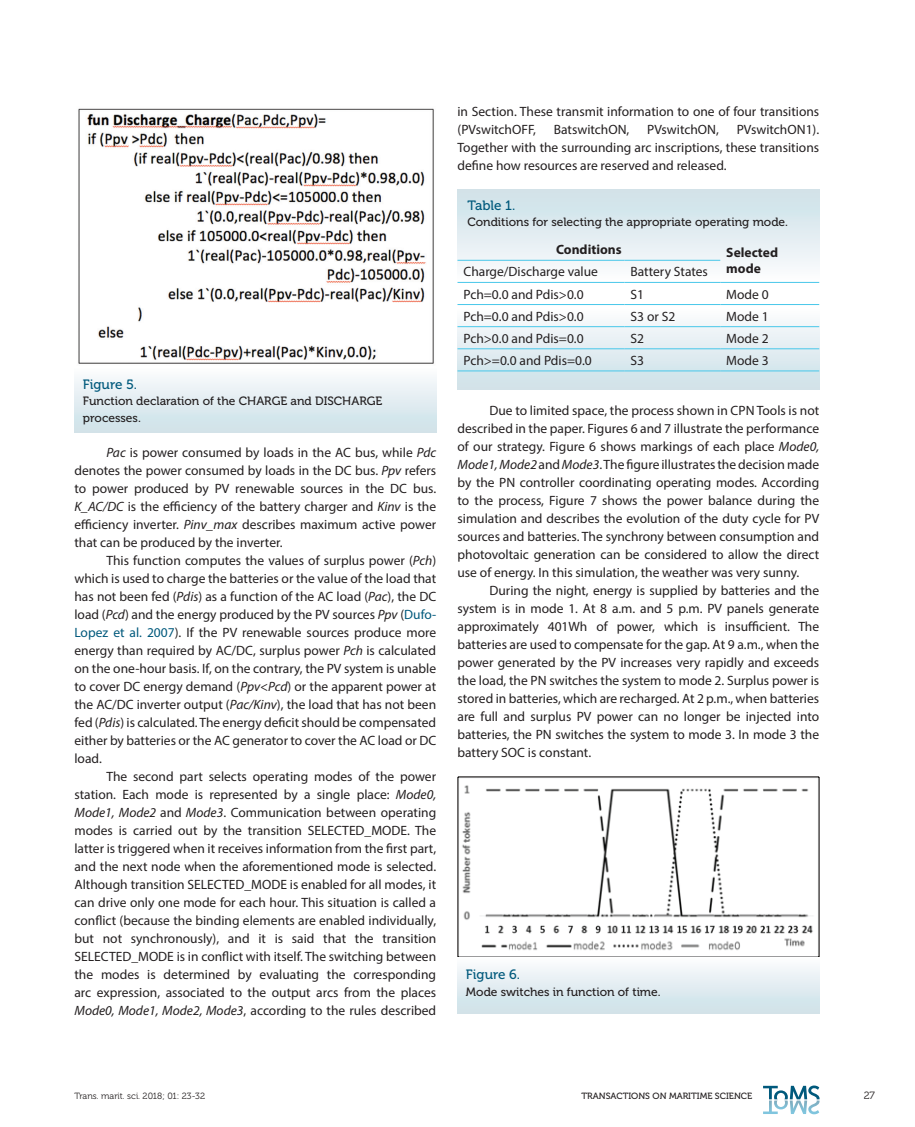
<style>
.page{position:relative;width:915px;height:1127px;background:#fff}
.page>*{position:absolute;margin:0;border:0;box-sizing:border-box;transform-origin:0 0}
.t1{font:13.5px/18px "Myriad Pro";color:#231f20;text-align:justify}
.t2{font:13.5px "Museo 500";color:#00597c}
.t3{font:700 13.5px "Myriad Pro";color:#231f20}
.t4{font:12px/16.5px "Museo 500";color:#231f20}
.t5{font:10.5px "Museo 300";color:#231f20}
.t6{font:9px "Museo 300";color:#231f20}
.t7{font:9px "Museo 500";color:#231f20}
.s1{font-style:italic}
.s2{color:#00597c}
</style>
<div class="page">
<svg style="left:763px;top:1085px;width:56px;height:29px"></svg>
<div style="left:74px;top:366px;width:363px;height:67px;background:linear-gradient(to bottom,#fdfdfe,#cce0e8)"></div>
<div style="left:457px;top:956px;width:362px;height:57px;background:linear-gradient(to bottom,#fdfdfe,#cce0e7)"></div>
<img style="left:78px;top:108px;width:356px;height:256px">
<svg style="left:457px;top:322px;width:362px;height:67px;background:#ddeaf0"></svg>
<div style="left:457px;top:189px;width:362px;height:92px;background:linear-gradient(to bottom,#cce0e7,#fafbfd)"></div>
<hr style="left:457px;top:260px;width:167px;height:1px;background:#47c7ea">
<hr style="left:624px;top:260px;width:96px;height:1px;background:#47c7ea">
<hr style="left:457px;top:282px;width:167px;height:1px;background:#47c7ea">
<hr style="left:624px;top:282px;width:96px;height:1px;background:#47c7ea">
<hr style="left:720px;top:282px;width:99px;height:1px;background:#47c7ea">
<hr style="left:457px;top:304px;width:167px;height:1px;background:#47c7ea">
<hr style="left:624px;top:304px;width:96px;height:1px;background:#47c7ea">
<hr style="left:720px;top:304px;width:99px;height:1px;background:#47c7ea">
<hr style="left:457px;top:326px;width:167px;height:1px;background:#47c7ea">
<hr style="left:624px;top:326px;width:96px;height:1px;background:#47c7ea">
<hr style="left:720px;top:326px;width:99px;height:1px;background:#47c7ea">
<hr style="left:457px;top:348px;width:167px;height:1px;background:#47c7ea">
<hr style="left:624px;top:348px;width:96px;height:1px;background:#47c7ea">
<hr style="left:720px;top:348px;width:99px;height:1px;background:#47c7ea">
<hr style="left:457px;top:371px;width:167px;height:1px;background:#47c7ea">
<hr style="left:624px;top:371px;width:96px;height:1px;background:#47c7ea">
<hr style="left:720px;top:371px;width:99px;height:1px;background:#47c7ea">
<img style="left:457px;top:776px;width:362px;height:180px">
<p class="t2" style="left:83px;top:377px;width:56px">Figure 5.</p>
<p class="t4" style="left:83px;top:393px;width:301px">Function declaration of the CHARGE and DISCHARGE processes.</p>
<p class="t1" style="left:74px;top:443px;width:363px;text-indent:32px"><span class="s1">Pac</span> is power consumed by loads in the AC bus, while <span class="s1">Pdc </span>denotes the power consumed by loads in the DC bus. <span class="s1">Ppv</span> refers to power produced by PV renewable sources in the DC bus.<br><span class="s1">K_AC/DC</span> is the efficiency of the battery charger and <span class="s1">Kinv</span> is the efficiency inverter. <span class="s1">Pinv_max</span> describes maximum active power that can be produced by the inverter.</p>
<p class="t1" style="left:74px;top:551px;width:363px;text-indent:32px">This function computes the values of surplus power (<span class="s1">Pch</span>) which is used to charge the batteries or the value of the load that has not been fed (<span class="s1">Pdis</span>) as a function of the AC load (<span class="s1">Pac</span>), the DC load (<span class="s1">Pcd</span>) and the energy produced by the PV sources <span class="s1">Ppv</span> (<span class="s2">Dufo-Lopez et al. 2007</span>). If the PV renewable sources produce more energy than required by AC/DC, surplus power <span class="s1">Pch</span> is calculated on the one-hour basis. If, on the contrary, the PV system is unable to cover DC energy demand (<span class="s1">Ppv&lt;Pcd</span>) or the apparent power at the AC/DC inverter output (<span class="s1">Pac/Kinv</span>), the load that has not been fed (<span class="s1">Pdis</span>) is calculated. The energy deficit should be compensated either by batteries or the AC generator to cover the AC load or DC load.</p>
<p class="t1" style="left:74px;top:767px;width:363px;text-indent:32px">The second part selects operating modes of the power station. Each mode is represented by a single place: <span class="s1">Mode0, Mode1, Mode2</span> and <span class="s1">Mode3</span>. Communication between operating modes is carried out by the transition SELECTED_MODE. The latter is triggered when it receives information from the first part, and the next node when the aforementioned mode is selected.<br>Although transition SELECTED_MODE is enabled for all modes, it can drive only one mode for each hour. This situation is called a conflict (because the binding elements are enabled individually, but not synchronously), and it is said that the transition SELECTED_MODE is in conflict with itself. The switching between the modes is determined by evaluating the corresponding arc expression, associated to the output arcs from the places <span class="s1">Mode0, Mode1, Mode2, Mode3</span>, according to the rules described</p>
<p class="t1" style="left:457px;top:103px;width:363px">in Section. These transmit information to one of four transitions (PVswitchOFF,</p>
<p class="t1" style="left:457px;top:121px;width:363px;text-indent:279px">PVswitchON1).<br>Together with the surrounding arc inscriptions, these transitions define how resources are reserved and released.</p>
<p class="t2" style="left:467px;top:198px;width:49px">Table 1.</p>
<p class="t4" style="left:467px;top:214px;width:322px">Conditions for selecting the appropriate operating mode.</p>
<p class="t3" style="left:556px;top:241px;width:67px">Conditions</p>
<p class="t3" style="left:726px;top:244px;width:53px">Selected</p>
<p class="t1" style="left:463px;top:263px;width:136px">Charge/Discharge value</p>
<p class="t1" style="left:630px;top:263px;width:79px">Battery States</p>
<p class="t3" style="left:726px;top:260px;width:36px">mode</p>
<p class="t1" style="left:463px;top:285px;width:122px">Pch=0.0 and Pdis&gt;0.0</p>
<p class="t1" style="left:630px;top:285px;width:15px">S1</p>
<p class="t1" style="left:726px;top:285px;width:44px">Mode 0</p>
<p class="t1" style="left:463px;top:307px;width:122px">Pch=0.0 and Pdis&gt;0.0</p>
<p class="t1" style="left:630px;top:307px;width:46px">S3 or S2</p>
<p class="t1" style="left:726px;top:307px;width:44px">Mode 1</p>
<p class="t1" style="left:463px;top:329px;width:122px">Pch&gt;0.0 and Pdis=0.0</p>
<p class="t1" style="left:630px;top:329px;width:15px">S2</p>
<p class="t1" style="left:726px;top:329px;width:44px">Mode 2</p>
<p class="t1" style="left:463px;top:351px;width:130px">Pch&gt;=0.0 and Pdis=0.0</p>
<p class="t1" style="left:630px;top:351px;width:15px">S3</p>
<p class="t1" style="left:726px;top:351px;width:44px">Mode 3</p>
<p class="t1" style="left:457px;top:401px;width:363px;text-indent:32px">Due to limited space, the process shown in CPN Tools is not described in the paper. Figures 6 and 7 illustrate the performance of our strategy. Figure 6 shows markings of each place <span class="s1">Mode0, Mode1, Mode2</span> and <span class="s1">Mode3</span>. The figure illustrates the decision made by the PN controller coordinating operating modes. According to the process, Figure 7 shows the power balance during the simulation and describes the evolution of the duty cycle for PV sources and batteries. The synchrony between consumption and photovoltaic generation can be considered to allow the direct use of energy. In this simulation, the weather was very sunny.</p>
<p class="t1" style="left:457px;top:581px;width:363px;text-indent:32px">During the night, energy is supplied by batteries and the system is in mode 1. At 8 a.m. and 5 p.m. PV panels generate approximately 401Wh of power, which is insufficient. The batteries are used to compensate for the gap. At 9 a.m., when the power generated by the PV increases very rapidly and exceeds the load, the PN switches the system to mode 2. Surplus power is stored in batteries, which are recharged. At 2 p.m., when batteries are full and surplus PV power can no longer be injected into batteries, the PN switches the system to mode 3. In mode 3 the battery SOC is constant.</p>
<p class="t1" style="left:553px;top:121px;width:77px">BatswitchON,</p>
<p class="t1" style="left:647px;top:121px;width:73px">PVswitchON,</p>
<p class="t2" style="left:466px;top:967px;width:55px">Figure 6.</p>
<p class="t4" style="left:466px;top:983px;width:196px">Mode switches in function of time.</p>
<p class="t6" style="left:74px;top:1091px;width:132px">Trans. marit. sci. 2018; 01: 23-32</p>
<p class="t7" style="left:581px;top:1091px;width:172px">TRANSACTIONS ON MARITIME SCIENCE</p>
<p class="t5" style="left:863px;top:1090px;width:13px">27</p>
</div>
